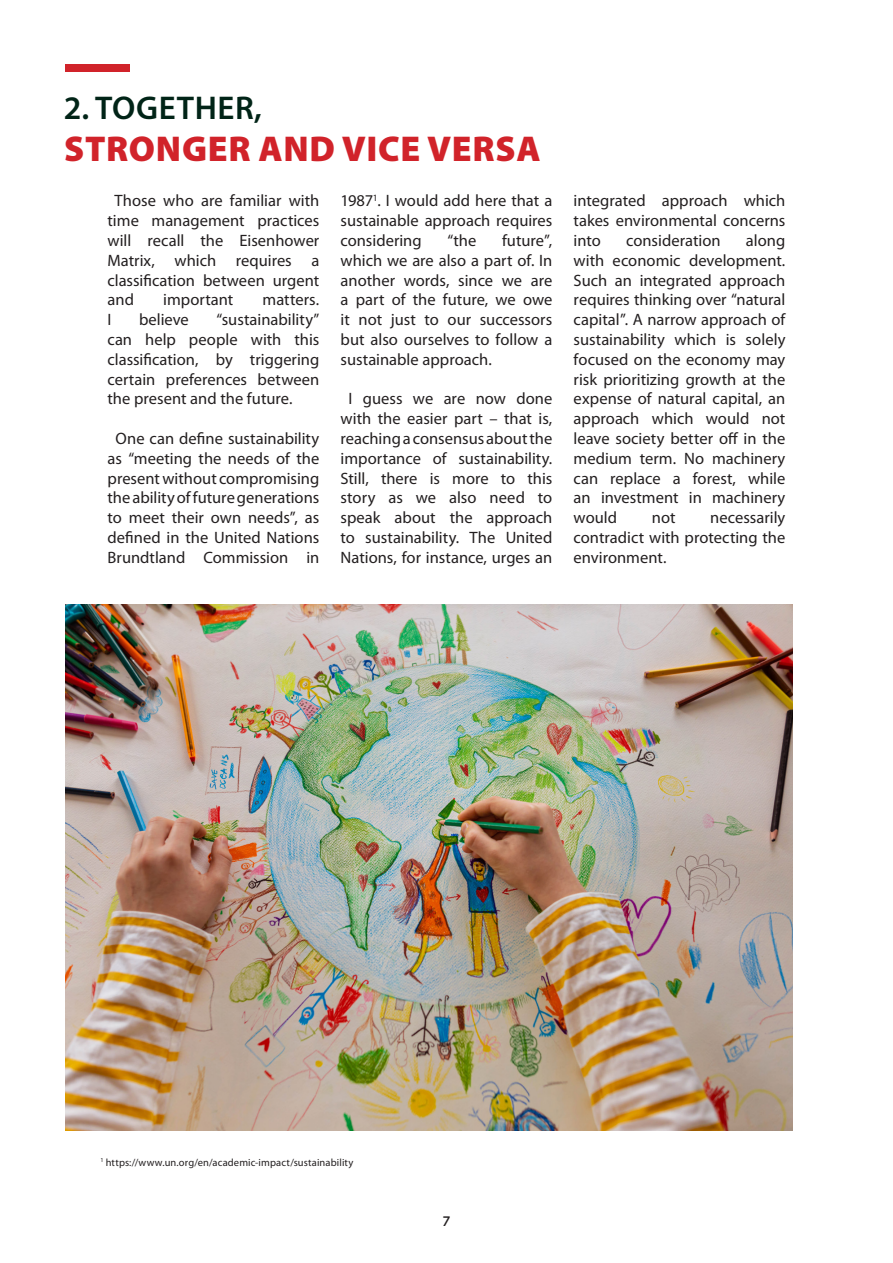
<style>
.page{position:relative;width:893px;height:1263px;background:#fff}
.page>*{position:absolute;margin:0;border:0;box-sizing:border-box;transform-origin:0 0}
.t1{font:900 36px "Myriad Pro";letter-spacing:.02em;color:#d1232a}
.t2{font:600 33px "Myriad Pro";letter-spacing:.02em;color:#012417}
.t3{font:16.5px/19.8px "Myriad Pro";color:#231f20;text-align:justify}
.t4{font:600 15px "Corporate S Pro";color:#231f20}
.t5{font:10.5px "Myriad Pro";letter-spacing:.01em;color:#231f20}
.s1{color:#fff}
</style>
<div class="page">
<img style="left:65px;top:605px;width:728px;height:526px">
<div style="left:65px;top:64px;width:64px;height:7px;background:#d1232a"></div>
<p class="t2" style="left:64px;top:90px;width:200px">2. TOGETHER,</p>
<p class="t1" style="left:64px;top:129px;width:478px">STRONGER AND VICE VERSA</p>
<p class="t3" style="left:108px;top:191px;width:213px"><span class="s1">a</span>Those who are familiar with time management practices will recall the Eisenhower Matrix, which requires a classification between urgent and</p>
<p class="t3" style="left:163px;top:290px;width:72px">important</p>
<p class="t3" style="left:263px;top:290px;width:58px">matters.</p>
<p class="t3" style="left:108px;top:310px;width:213px;text-indent:109px">“sustainability” can help people with this classification, by triggering certain preferences between the present and the future.</p>
<p class="t3" style="left:108px;top:429px;width:213px"><span class="s1">a</span>One can define sustainability as “meeting the needs of the present without compromising the ability of future generations to meet their own needs”, as defined in the United Nations Brundtland Commission in</p>
<p class="t3" style="left:108px;top:310px;width:5px">I</p>
<p class="t3" style="left:139px;top:310px;width:51px">believe</p>
<p class="t3" style="left:341px;top:191px;width:213px">1987<sup>1</sup>. I would add here that a sustainable approach requires considering</p>
<p class="t3" style="left:341px;top:231px;width:213px;text-indent:161px">future”, which we are also a part of. In another words, since we are a part of the future, we owe it not just to our successors but also ourselves to follow a sustainable approach.</p>
<p class="t3" style="left:341px;top:389px;width:213px"><span class="s1">a</span>I guess we are now done with the easier part – that is, reaching a consensus about the importance of sustainability.<br>Still, there is more to this story as we also need to speak about the approach to sustainability. The United Nations, for instance, urges an</p>
<p class="t3" style="left:447px;top:231px;width:30px">“the</p>
<p class="t3" style="left:574px;top:191px;width:213px">integrated approach which takes environmental concerns into</p>
<p class="t3" style="left:574px;top:231px;width:213px;text-indent:172px">along with economic development.<br>Such an integrated approach requires thinking over “natural capital”. A narrow approach of sustainability which is solely focused on the economy may risk prioritizing growth at the expense of natural capital, an approach which would not leave society better off in the medium term. No machinery can replace a forest, while an investment in machinery would</p>
<p class="t3" style="left:626px;top:231px;width:96px">consideration</p>
<p class="t3" style="left:574px;top:508px;width:213px;text-indent:137px">necessarily contradict with protecting the environment.</p>
<p class="t3" style="left:652px;top:508px;width:25px">not</p>
<p class="t5" style="left:100px;top:1157px;width:255px"><sup>1</sup> https://www.un.org/en/academic-impact/sustainability</p>
<p class="t4" style="left:443px;top:1210px;width:10px">7</p>
</div>
